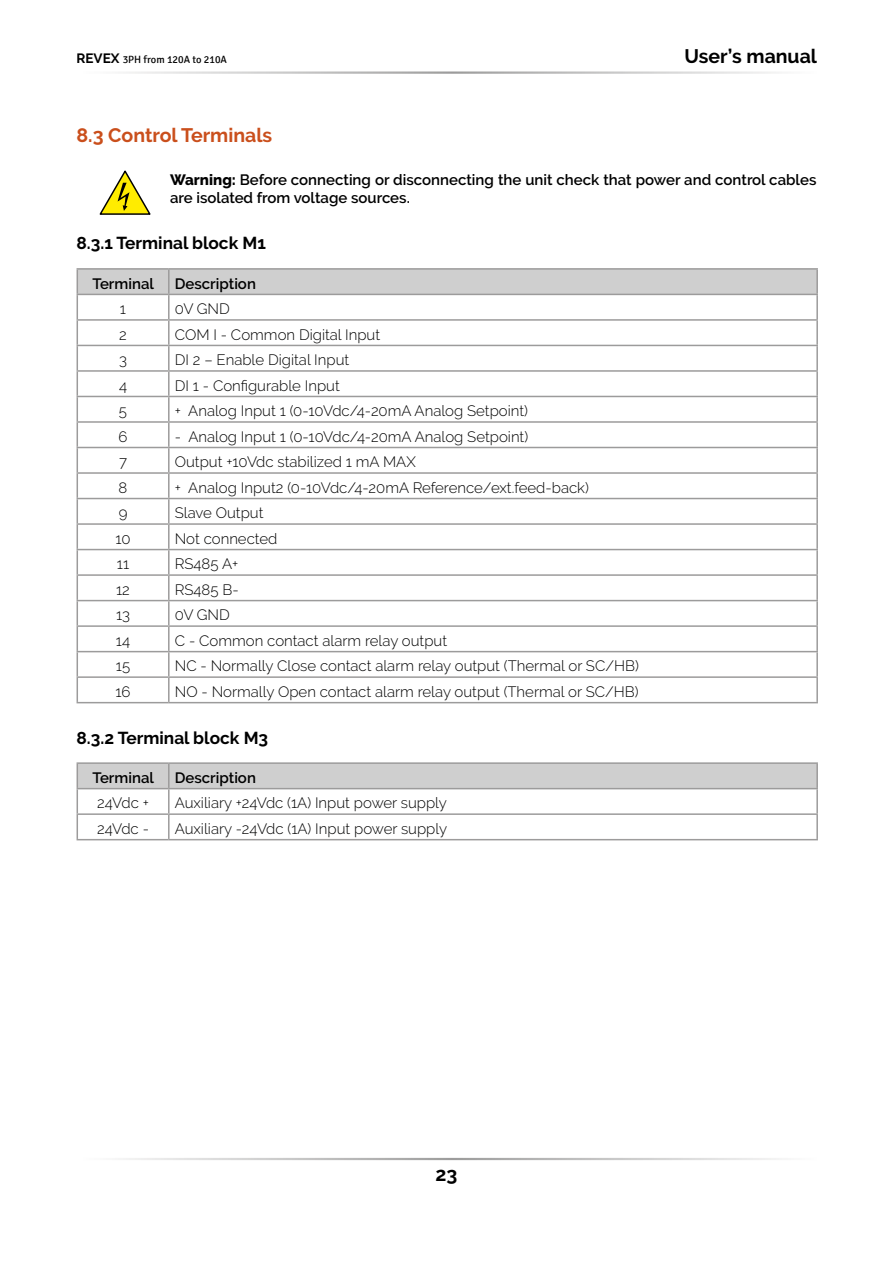
<style>
.page{position:relative;width:893px;height:1263px;background:#fff}
.page>*{position:absolute;margin:0;border:0;box-sizing:border-box;transform-origin:0 0}
.t1{font:700 19.5px "Raleway";color:#ca4f1c}
.t2{font:700 19.5px "Raleway";color:#000}
.t3{font:700 17.25px "Raleway";color:#000}
.t4{font:300 15px "Raleway";color:#000}
.t5{font:600 15px/18px "Raleway";color:#000}
.t6{font:10.5px "Signika";color:#000}
.s1{font-family:"Raleway";font-weight:700;font-size:13.5px}
.s2{font-weight:800}
</style>
<div class="page">
<hr style="left:77px;top:268px;width:92px;height:2px;background:#9c9b9b">
<hr style="left:169px;top:268px;width:649px;height:2px;background:#9c9b9b">
<hr style="left:816px;top:270px;width:2px;height:24px;background:#9c9b9b">
<hr style="left:169px;top:294px;width:649px;height:1px;background:#9c9b9b">
<hr style="left:816px;top:295px;width:2px;height:24px;background:#9c9b9b">
<hr style="left:169px;top:319px;width:649px;height:2px;background:#9c9b9b">
<hr style="left:816px;top:321px;width:2px;height:24px;background:#9c9b9b">
<hr style="left:169px;top:345px;width:649px;height:1px;background:#9c9b9b">
<hr style="left:816px;top:346px;width:2px;height:24px;background:#9c9b9b">
<hr style="left:169px;top:370px;width:649px;height:2px;background:#9c9b9b">
<hr style="left:816px;top:372px;width:2px;height:24px;background:#9c9b9b">
<hr style="left:169px;top:396px;width:649px;height:1px;background:#9c9b9b">
<hr style="left:816px;top:397px;width:2px;height:24px;background:#9c9b9b">
<hr style="left:169px;top:421px;width:649px;height:2px;background:#9c9b9b">
<hr style="left:816px;top:423px;width:2px;height:24px;background:#9c9b9b">
<hr style="left:169px;top:447px;width:649px;height:1px;background:#9c9b9b">
<hr style="left:816px;top:448px;width:2px;height:24px;background:#9c9b9b">
<hr style="left:169px;top:472px;width:649px;height:2px;background:#9c9b9b">
<hr style="left:816px;top:474px;width:2px;height:24px;background:#9c9b9b">
<hr style="left:169px;top:498px;width:649px;height:1px;background:#9c9b9b">
<hr style="left:816px;top:499px;width:2px;height:24px;background:#9c9b9b">
<hr style="left:169px;top:523px;width:649px;height:2px;background:#9c9b9b">
<hr style="left:816px;top:525px;width:2px;height:24px;background:#9c9b9b">
<hr style="left:169px;top:549px;width:649px;height:1px;background:#9c9b9b">
<hr style="left:816px;top:550px;width:2px;height:24px;background:#9c9b9b">
<hr style="left:169px;top:574px;width:649px;height:2px;background:#9c9b9b">
<hr style="left:816px;top:576px;width:2px;height:24px;background:#9c9b9b">
<hr style="left:169px;top:600px;width:649px;height:1px;background:#9c9b9b">
<hr style="left:816px;top:601px;width:2px;height:24px;background:#9c9b9b">
<hr style="left:169px;top:625px;width:649px;height:2px;background:#9c9b9b">
<hr style="left:816px;top:627px;width:2px;height:24px;background:#9c9b9b">
<hr style="left:169px;top:651px;width:649px;height:1px;background:#9c9b9b">
<hr style="left:816px;top:652px;width:2px;height:24px;background:#9c9b9b">
<svg style="left:77px;top:269px;width:740px;height:433px"></svg>
<hr style="left:169px;top:676px;width:649px;height:2px;background:#9c9b9b">
<hr style="left:168px;top:678px;width:2px;height:24px;background:#9c9b9b">
<hr style="left:816px;top:678px;width:2px;height:24px;background:#9c9b9b">
<hr style="left:77px;top:702px;width:92px;height:1px;background:#9c9b9b">
<hr style="left:169px;top:702px;width:649px;height:1px;background:#9c9b9b">
<hr style="left:77px;top:762px;width:92px;height:2px;background:#9c9b9b">
<hr style="left:169px;top:762px;width:649px;height:2px;background:#9c9b9b">
<hr style="left:816px;top:764px;width:2px;height:24px;background:#9c9b9b">
<hr style="left:169px;top:788px;width:649px;height:1px;background:#9c9b9b">
<hr style="left:816px;top:789px;width:2px;height:24px;background:#9c9b9b">
<svg style="left:77px;top:763px;width:740px;height:76px"></svg>
<hr style="left:169px;top:813px;width:649px;height:2px;background:#9c9b9b">
<hr style="left:168px;top:815px;width:2px;height:24px;background:#9c9b9b">
<hr style="left:816px;top:815px;width:2px;height:24px;background:#9c9b9b">
<hr style="left:77px;top:839px;width:92px;height:1px;background:#9c9b9b">
<hr style="left:169px;top:839px;width:649px;height:1px;background:#9c9b9b">
<svg style="left:99px;top:170px;width:52px;height:45px"></svg>
<p class="t6" style="left:77px;top:54px;width:152px"><span class="s1">REVEX</span> 3PH from 120A to 210A</p>
<h1 class="t2" style="left:684px;top:45px;width:134px">User’s manual</h1>
<h1 class="t1" style="left:77px;top:124px;width:197px">8.3 Control Terminals</h1>
<p class="t5" style="left:170px;top:171px;width:648px"><span class="s2">Warning:</span> Before connecting or disconnecting the unit check that power and control cables are isolated from voltage sources.</p>
<p class="t3" style="left:77px;top:233px;width:191px">8.3.1 Terminal block M1</p>
<p class="t5" style="left:93px;top:274px;width:63px">Terminal</p>
<p class="t5" style="left:175px;top:274px;width:83px">Description</p>
<p class="t4" style="left:120px;top:300px;width:8px">1</p>
<p class="t4" style="left:175px;top:300px;width:57px">0V GND</p>
<p class="t4" style="left:119px;top:326px;width:9px">2</p>
<p class="t4" style="left:175px;top:326px;width:207px">COM I - Common Digital Input</p>
<p class="t4" style="left:119px;top:351px;width:9px">3</p>
<p class="t4" style="left:175px;top:351px;width:176px">DI 2 – Enable Digital Input</p>
<p class="t4" style="left:119px;top:377px;width:10px">4</p>
<p class="t4" style="left:175px;top:377px;width:167px">DI 1 - Configurable Input</p>
<p class="t4" style="left:119px;top:402px;width:10px">5</p>
<p class="t4" style="left:175px;top:402px;width:355px">+ Analog Input 1 (0-10Vdc/4-20mA Analog Setpoint)</p>
<p class="t4" style="left:119px;top:428px;width:10px">6</p>
<p class="t4" style="left:175px;top:428px;width:355px">- Analog Input 1 (0-10Vdc/4-20mA Analog Setpoint)</p>
<p class="t4" style="left:119px;top:453px;width:10px">7</p>
<p class="t4" style="left:175px;top:453px;width:242px">Output +10Vdc stabilized 1 mA MAX</p>
<p class="t4" style="left:119px;top:479px;width:10px">8</p>
<p class="t4" style="left:175px;top:479px;width:416px">+ Analog Input2 (0-10Vdc/4-20mA Reference/ext.feed-back)</p>
<p class="t4" style="left:119px;top:504px;width:10px">9</p>
<p class="t4" style="left:175px;top:504px;width:90px">Slave Output</p>
<p class="t4" style="left:115px;top:530px;width:17px">10</p>
<p class="t4" style="left:175px;top:530px;width:104px">Not connected</p>
<p class="t4" style="left:117px;top:555px;width:14px">11</p>
<p class="t4" style="left:175px;top:555px;width:65px">RS485 A+</p>
<p class="t4" style="left:116px;top:581px;width:15px">12</p>
<p class="t4" style="left:175px;top:581px;width:65px">RS485 B-</p>
<p class="t4" style="left:116px;top:606px;width:16px">13</p>
<p class="t4" style="left:175px;top:606px;width:57px">0V GND</p>
<p class="t4" style="left:116px;top:632px;width:16px">14</p>
<p class="t4" style="left:175px;top:632px;width:274px">C - Common contact alarm relay output</p>
<p class="t4" style="left:116px;top:657px;width:16px">15</p>
<p class="t4" style="left:175px;top:657px;width:466px">NC - Normally Close contact alarm relay output (Thermal or SC/HB)</p>
<p class="t4" style="left:115px;top:683px;width:17px">16</p>
<p class="t4" style="left:175px;top:683px;width:465px">NO - Normally Open contact alarm relay output (Thermal or SC/HB)</p>
<p class="t3" style="left:77px;top:728px;width:193px">8.3.2 Terminal block M3</p>
<p class="t5" style="left:93px;top:769px;width:63px">Terminal</p>
<p class="t5" style="left:175px;top:769px;width:83px">Description</p>
<p class="t4" style="left:97px;top:794px;width:53px">24Vdc +</p>
<p class="t4" style="left:175px;top:794px;width:274px">Auxiliary +24Vdc (1A) Input power supply</p>
<p class="t4" style="left:97px;top:820px;width:53px">24Vdc -</p>
<p class="t4" style="left:175px;top:820px;width:274px">Auxiliary -24Vdc (1A) Input power supply</p>
<h1 class="t2" style="left:436px;top:1163px;width:23px">23</h1>
</div>
